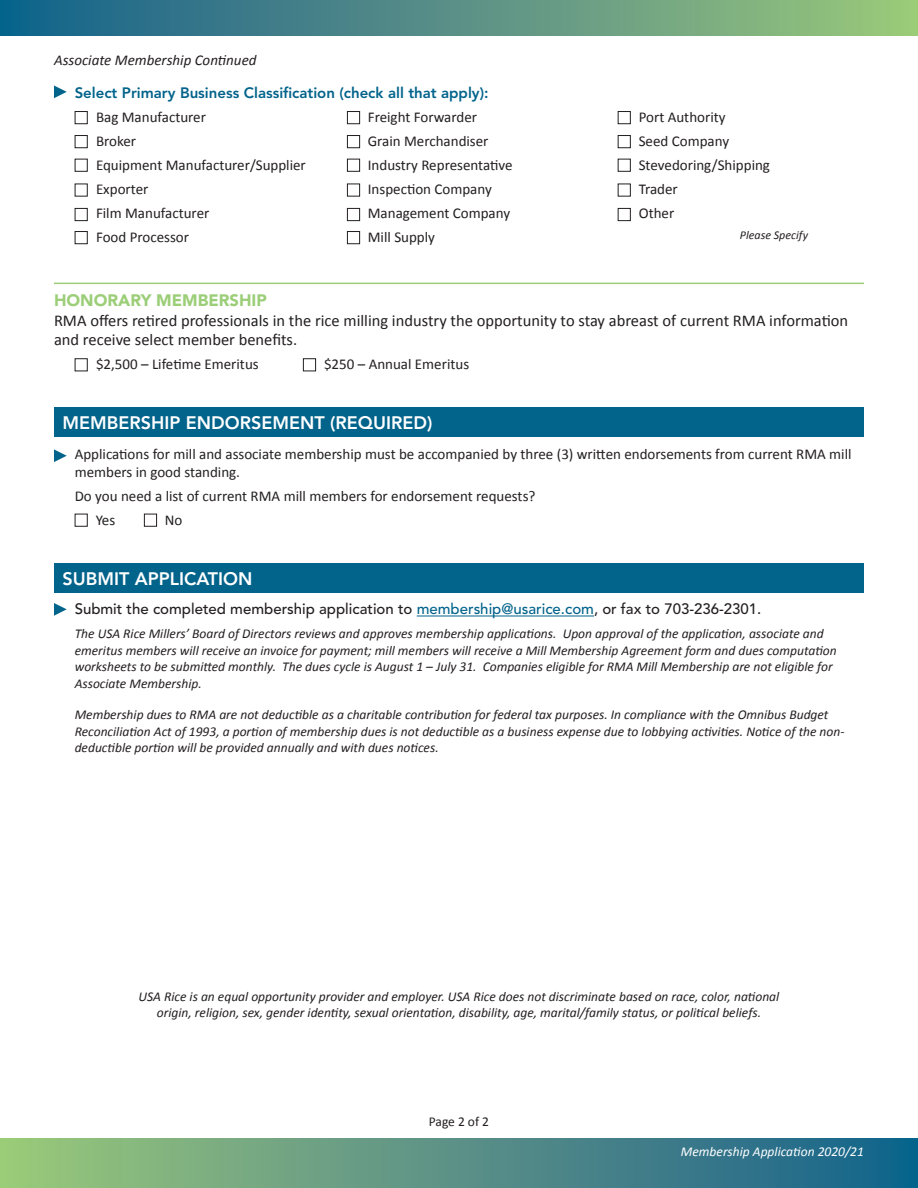
<style>
.page{position:relative;width:918px;height:1188px;background:#fff}
.page>*{position:absolute;margin:0;border:0;box-sizing:border-box;transform-origin:0 0}
.t1{font:800 18px "Avenir";color:#fff}
.t2{font:16.5px/19.5px "Calibri";color:#231f20}
.t3{font:900 16.5px "Avenir";color:#9cce78}
.t4{font:15px/24px "Calibri";color:#231f20}
.t5{font:500 15px "Avenir";color:#231f20}
.t6{font:800 15px "Avenir";color:#02638b}
.t7{font:italic 15px "Calibri";color:#231f20}
.t8{font:italic 13.5px/16.5px "Calibri";color:#231f20}
.t9{font:italic 13.5px "Calibri";color:#fff}
.t10{font:13.5px "Calibri";letter-spacing:-.005em;color:#231f20}
.t11{font:italic 12px "Calibri";color:#231f20}
.s1{color:#02638b}
</style>
<div class="page">
<div style="left:0;top:1138px;width:918px;height:50px;background:linear-gradient(to right,#9dc67c,#145f8e)"></div>
<div style="left:0;top:0;width:918px;height:36px;background:linear-gradient(to right,#145f8e,#9dc67c)"></div>
<div style="left:54px;top:564px;width:810px;height:29px;background:#02638b"></div>
<div style="left:54px;top:408px;width:810px;height:29px;background:#02638b"></div>
<hr style="left:417px;top:616px;width:177px;height:1px;background:#02638b">
<svg style="left:54px;top:603px;width:13px;height:13px"></svg>
<svg style="left:54px;top:449px;width:13px;height:13px"></svg>
<svg style="left:54px;top:86px;width:13px;height:12px"></svg>
<div style="left:75px;top:514px;width:13px;height:13px;border:1px solid #231f20"></div>
<div style="left:144px;top:514px;width:13px;height:13px;border:1px solid #231f20"></div>
<div style="left:303px;top:358px;width:13px;height:13px;border:1px solid #231f20"></div>
<hr style="left:54px;top:283px;width:810px;height:1px;background:#9cce78">
<div style="left:75px;top:358px;width:13px;height:13px;border:1px solid #231f20"></div>
<div style="left:75px;top:111px;width:13px;height:13px;border:1px solid #231f20"></div>
<div style="left:347px;top:111px;width:13px;height:13px;border:1px solid #231f20"></div>
<div style="left:618px;top:111px;width:13px;height:13px;border:1px solid #231f20"></div>
<div style="left:75px;top:135px;width:13px;height:13px;border:1px solid #231f20"></div>
<div style="left:347px;top:135px;width:13px;height:13px;border:1px solid #231f20"></div>
<div style="left:618px;top:135px;width:13px;height:13px;border:1px solid #231f20"></div>
<div style="left:75px;top:159px;width:13px;height:13px;border:1px solid #231f20"></div>
<div style="left:347px;top:159px;width:13px;height:13px;border:1px solid #231f20"></div>
<div style="left:618px;top:159px;width:13px;height:13px;border:1px solid #231f20"></div>
<div style="left:75px;top:184px;width:13px;height:13px;border:1px solid #231f20"></div>
<div style="left:347px;top:184px;width:13px;height:13px;border:1px solid #231f20"></div>
<div style="left:618px;top:184px;width:13px;height:13px;border:1px solid #231f20"></div>
<div style="left:75px;top:208px;width:13px;height:13px;border:1px solid #231f20"></div>
<div style="left:347px;top:208px;width:13px;height:13px;border:1px solid #231f20"></div>
<div style="left:618px;top:208px;width:13px;height:13px;border:1px solid #231f20"></div>
<div style="left:75px;top:231px;width:13px;height:13px;border:1px solid #231f20"></div>
<div style="left:347px;top:231px;width:13px;height:13px;border:1px solid #231f20"></div>
<p class="t7" style="left:54px;top:51px;width:204px">Associate Membership Continued</p>
<p class="t6" style="left:75px;top:84px;width:415px">Select Primary Business Classification (check all that apply):</p>
<p class="t4" style="left:96px;top:105px;width:211px">Bag Manufacturer<br>Broker<br>Equipment Manufacturer/Supplier<br>Exporter<br>Film Manufacturer<br>Food Processor</p>
<p class="t4" style="left:368px;top:105px;width:146px">Freight Forwarder<br>Grain Merchandiser<br>Industry Representative<br>Inspection Company<br>Management Company<br>Mill Supply</p>
<p class="t4" style="left:639px;top:105px;width:133px">Port Authority<br>Seed Company<br>Stevedoring/Shipping<br>Trader<br>Other</p>
<p class="t11" style="left:740px;top:227px;width:70px">Please Specify</p>
<p class="t3" style="left:54px;top:291px;width:214px">HONORARY MEMBERSHIP</p>
<p class="t2" style="left:54px;top:310px;width:796px">RMA offers retired professionals in the rice milling industry the opportunity to stay abreast of current RMA information and receive select member benefits.</p>
<p class="t4" style="left:96px;top:352px;width:164px">$2,500 – Lifetime Emeritus</p>
<p class="t4" style="left:324px;top:352px;width:147px">$250 – Annual Emeritus</p>
<h1 class="t1" style="left:63px;top:412px;width:371px">MEMBERSHIP ENDORSEMENT (REQUIRED)</h1>
<p class="t4" style="left:75px;top:444px;width:778px;line-height:18px">Applications for mill and associate membership must be accompanied by three (3) written endorsements from current RMA mill members in good standing.</p>
<p class="t4" style="left:96px;top:483px;width:441px;text-indent:-21px">Do you need a list of current RMA mill members for endorsement requests?<br>Yes</p>
<p class="t4" style="left:165px;top:507px;width:19px">No</p>
<h1 class="t1" style="left:63px;top:568px;width:191px">SUBMIT APPLICATION</h1>
<p class="t5" style="left:75px;top:601px;width:688px">Submit the completed membership application to <span class="s1">membership@usarice.com</span>, or fax to 703-236-2301.</p>
<p class="t8" style="left:75px;top:625px;width:764px">The USA Rice Millers’ Board of Directors reviews and approves membership applications. Upon approval of the application, associate and emeritus members will receive an invoice for payment; mill members will receive a Mill Membership Agreement form and dues computation worksheets to be submitted monthly. The dues cycle is August 1 – July 31. Companies eligible for RMA Mill Membership are not eligible for Associate Membership.</p>
<p class="t8" style="left:75px;top:706px;width:771px">Membership dues to RMA are not deductible as a charitable contribution for federal tax purposes. In compliance with the Omnibus Budget<br>Reconciliation Act of 1993, a portion of membership dues is not deductible as a business expense due to lobbying activities. Notice of the non&shy;deductible portion will be provided annually and with dues notices.</p>
<p class="t8" style="left:139px;top:988px;width:642px;text-align:center">USA Rice is an equal opportunity provider and employer. USA Rice does not discriminate based on race, color, national origin, religion, sex, gender identity, sexual orientation, disability, age, marital/family status, or political beliefs.</p>
<p class="t10" style="left:429px;top:1113px;width:62px">Page 2 of 2</p>
<p class="t9" style="left:681px;top:1144px;width:185px">Membership Application 2020/21</p>
</div>
